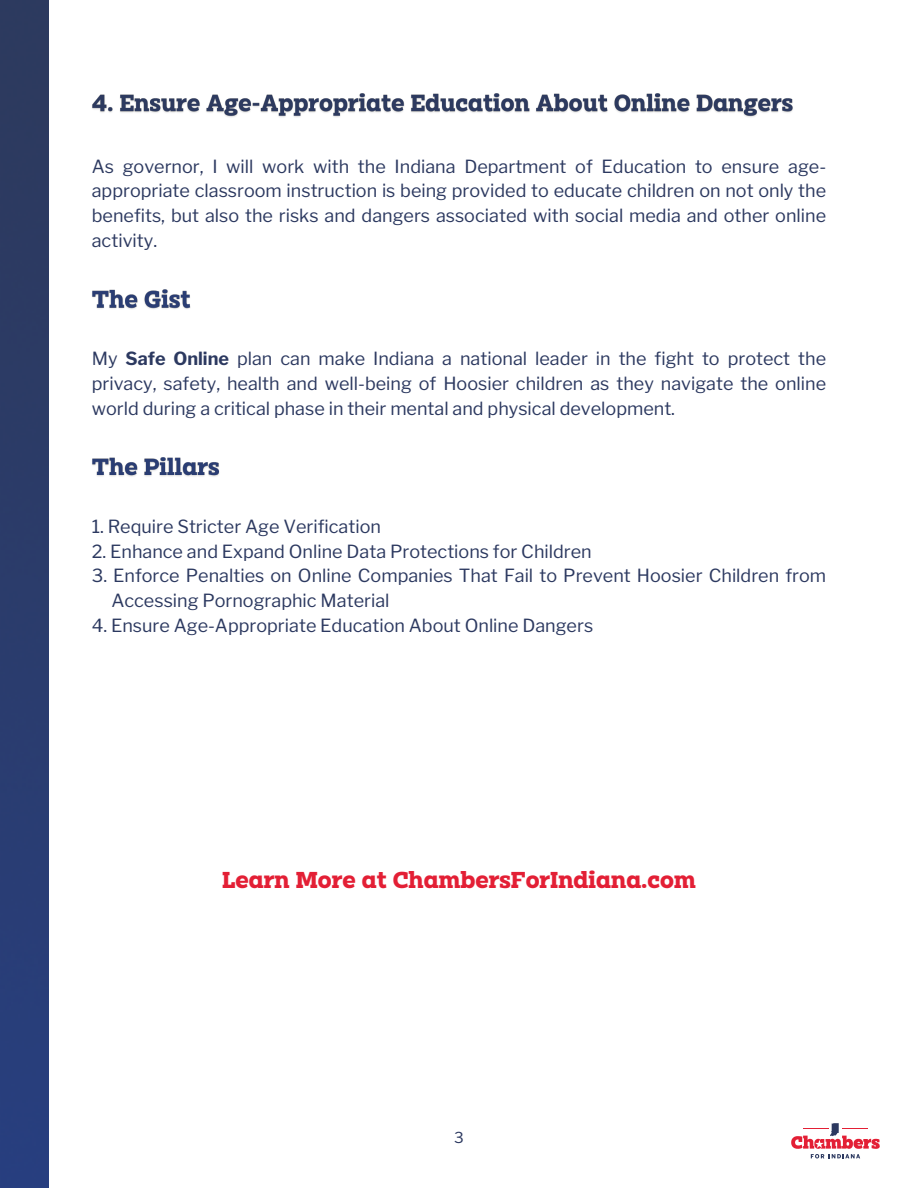
<style>
.page{position:relative;width:918px;height:1188px;background:#fff}
.page>*{position:absolute;margin:0;border:0;box-sizing:border-box;transform-origin:0 0}
.t1{font:700 24px "Clab";color:#e31f35}
.t2{font:18px/24.8px "Libre Franklin";color:#2c3960;text-align:justify}
.t3{font:15px "Libre Franklin";color:#2c3960}
.s1{font-weight:700}
.s2{color:#fff}
</style>
<div class="page">
<img style="left:0;top:0;width:48px;height:1188px">
<img style="left:92px;top:93px;width:701px;height:24px">
<svg style="left:791px;top:1123px;width:89px;height:35px"></svg>
<img style="left:92px;top:289px;width:99px;height:20px">
<img style="left:92px;top:457px;width:128px;height:20px">
<p class="t2" style="left:92px;top:154px;width:736px">As governor, I will work with the Indiana Department of Education to ensure age&shy;appropriate classroom instruction is being provided to educate children on not only the benefits, but also the risks and dangers associated with social media and other online activity.</p>
<p class="t2" style="left:92px;top:346px;width:736px">My <span class="s1">Safe Online</span> plan can make Indiana a national leader in the fight to protect the privacy, safety, health and well-being of Hoosier children as they navigate the online world during a critical phase in their mental and physical development.</p>
<p class="t2" style="left:92px;top:514px;width:291px">1. Require Stricter Age Verification</p>
<p class="t2" style="left:92px;top:539px;width:502px">2. Enhance and Expand Online Data Protections for Children</p>
<p class="t2" style="left:92px;top:563px;width:736px">3. Enforce Penalties on Online Companies That Fail to Prevent Hoosier Children from <span class="s2">xx</span>Accessing Pornographic Material</p>
<p class="t2" style="left:92px;top:613px;width:503px">4. Ensure Age-Appropriate Education About Online Dangers</p>
<h1 class="t1" style="left:222px;top:870px;width:475px">Learn More at ChambersForIndiana.com</h1>
<p class="t3" style="left:454px;top:1129px;width:11px">3</p>
</div>
